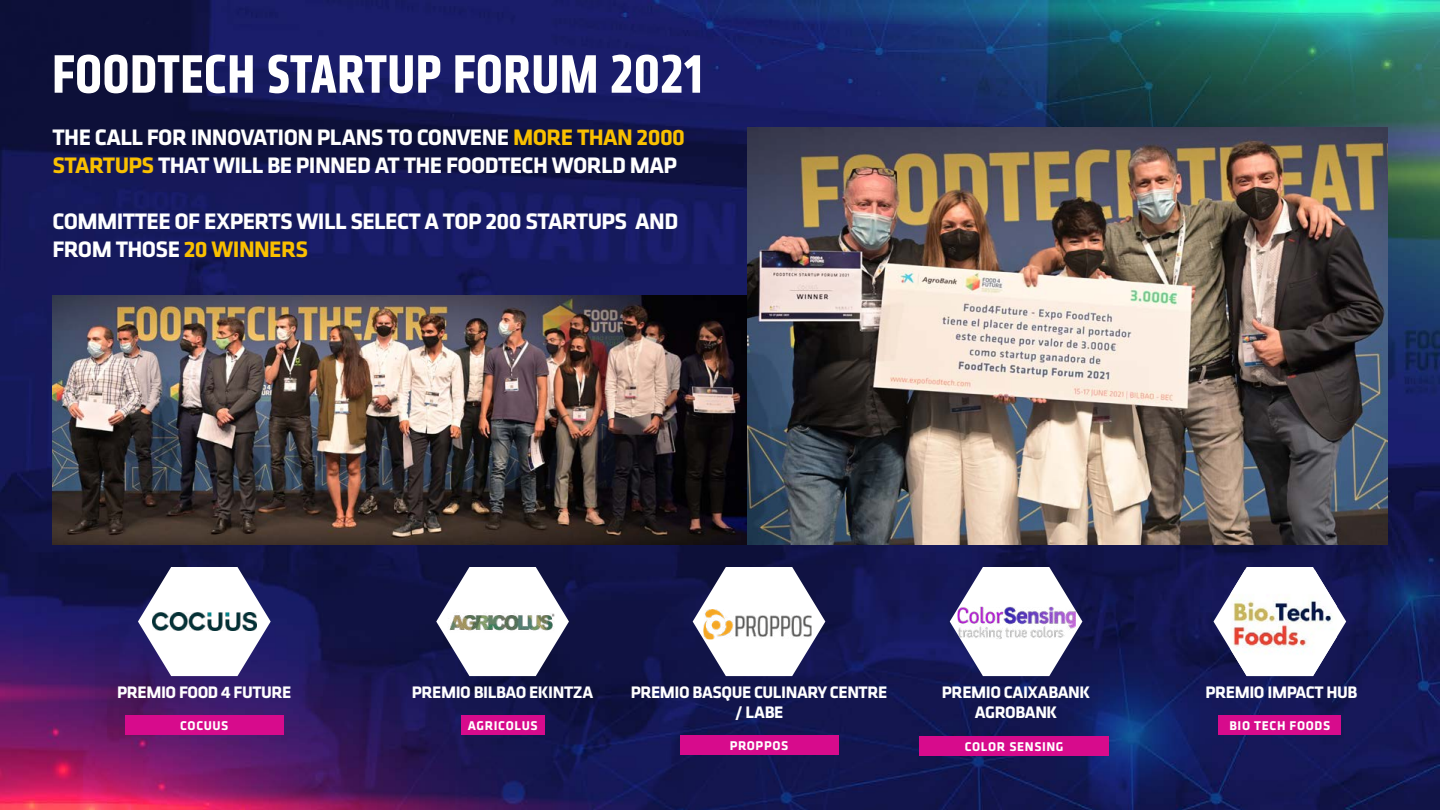
<style>
.page{position:relative;width:1440px;height:810px;background:#fff}
.page>*{position:absolute;margin:0;border:0;box-sizing:border-box;transform-origin:0 0}
.t1{font:700 condensed 56.25px "Klavika CH";letter-spacing:.01em;color:#fff}
.t2{font:700 23.25px/27.9px "Klavika CH";letter-spacing:-.025em;color:#fff}
.t3{font:700 17.33px/20.8px "Klavika CH";letter-spacing:-.025em;color:#fff;text-align:center}
.t4{font:700 13.12px "Klavika CH";letter-spacing:.045em;color:#fff}
.s1{color:#f9c000}
</style>
<div class="page">
<img style="left:0;top:0;width:1439px;height:810px">
<div style="left:919px;top:736px;width:190px;height:20px;background:#d70b8c"></div>
<svg style="left:950px;top:567px;width:132px;height:109px"></svg>
<img style="left:957px;top:607px;width:119px;height:32px">
<div style="left:1219px;top:715px;width:122px;height:20px;background:#d70b8c"></div>
<svg style="left:1214px;top:567px;width:132px;height:109px"></svg>
<img style="left:1231px;top:570px;width:106px;height:106px">
<div style="left:461px;top:715px;width:84px;height:20px;background:#d70b8c"></div>
<svg style="left:436px;top:567px;width:133px;height:109px"></svg>
<img style="left:447px;top:613px;width:108px;height:19px">
<div style="left:680px;top:735px;width:158px;height:20px;background:#d70b8c"></div>
<svg style="left:693px;top:567px;width:132px;height:109px"></svg>
<img style="left:703px;top:609px;width:109px;height:30px">
<div style="left:125px;top:715px;width:158px;height:20px;background:#d70b8c"></div>
<svg style="left:138px;top:567px;width:133px;height:109px"></svg>
<img style="left:152px;top:613px;width:104px;height:18px">
<img style="left:52px;top:295px;width:696px;height:249px">
<img style="left:748px;top:128px;width:640px;height:416px">
<h1 class="t1" style="left:52px;top:38px;width:652px">FOODTECH STARTUP FORUM 2021</h1>
<p class="t2" style="left:52px;top:122px;width:634px">THE CALL FOR INNOVATION PLANS TO CONVENE <span class="s1">MORE THAN 2000<br>STARTUPS</span> THAT WILL BE PINNED AT THE FOODTECH WORLD MAP</p>
<p class="t2" style="left:52px;top:206px;width:627px">COMMITTEE OF EXPERTS WILL SELECT A TOP 200 STARTUPS AND<br>FROM THOSE <span class="s1">20 WINNERS</span></p>
<p class="t3" style="left:117px;top:681px;width:176px">PREMIO FOOD 4 FUTURE</p>
<p class="t4" style="left:180px;top:716px;width:50px">COCUUS</p>
<p class="t3" style="left:412px;top:681px;width:183px">PREMIO BILBAO EKINTZA</p>
<p class="t4" style="left:468px;top:716px;width:71px">AGRICOLUS</p>
<p class="t3" style="left:631px;top:681px;width:258px">PREMIO BASQUE CULINARY CENTRE / LABE</p>
<p class="t4" style="left:730px;top:736px;width:60px">PROPPOS</p>
<p class="t3" style="left:942px;top:681px;width:150px">PREMIO CAIXABANK<br>AGROBANK</p>
<p class="t4" style="left:965px;top:737px;width:100px">COLOR SENSING</p>
<p class="t3" style="left:1206px;top:681px;width:153px">PREMIO IMPACT HUB</p>
<p class="t4" style="left:1229px;top:716px;width:102px">BIO TECH FOODS</p>
</div>
